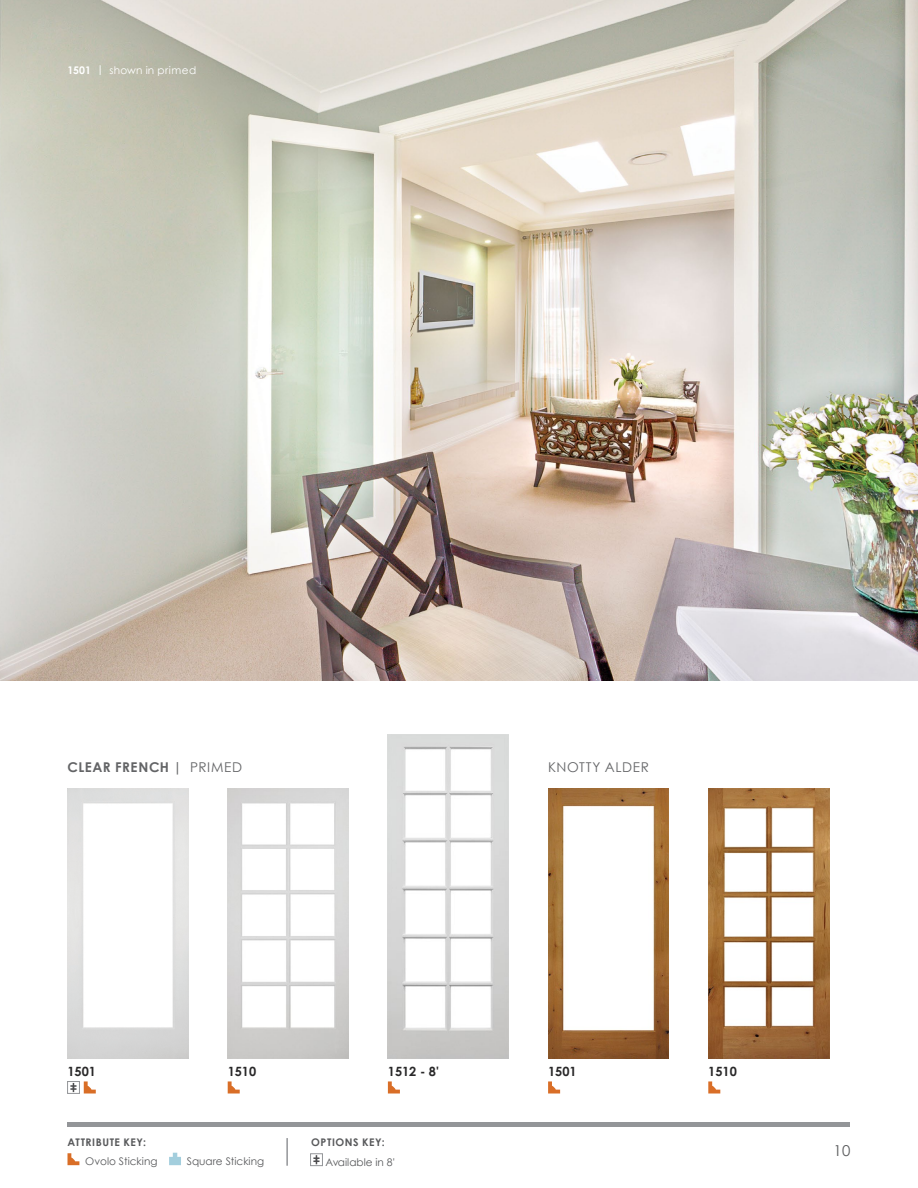
<style>
.page{position:relative;width:918px;height:1188px;background:#fff}
.page>*{position:absolute;margin:0;border:0;box-sizing:border-box;transform-origin:0 0}
.t1{font:15px "Century Gothic";color:#58595b}
.t2{font:700 13.5px "Century Gothic";letter-spacing:.04em;color:#636466}
.t3{font:13.5px "Century Gothic";letter-spacing:.045em;color:#636466}
.t4{font:700 12.75px "Century Gothic";color:#292829}
.t5{font:10.5px "Century Gothic";color:#58595b}
.t6{font:700 10.5px "Century Gothic";letter-spacing:.05em;color:#58595b}
.t7{font:10.5px "Century Gothic";letter-spacing:.03em;color:#fff}
.s1{font-weight:700}
.s2{font-weight:400}
</style>
<div class="page">
<div style="left:68px;top:1122px;width:782px;height:5px;background:#939598"></div>
<img style="left:0;top:0;width:918px;height:680px">
<svg style="left:68px;top:1153px;width:11px;height:12px"></svg>
<svg style="left:169px;top:1153px;width:12px;height:12px"></svg>
<svg style="left:313px;top:1156px;width:7px;height:8px"></svg>
<div style="left:311px;top:1154px;width:12px;height:12px;border:1px solid #939598"></div>
<hr style="left:286px;top:1138px;width:2px;height:28px;background:#939598">
<img style="left:548px;top:788px;width:121px;height:270px">
<svg style="left:548px;top:1081px;width:12px;height:12px"></svg>
<img style="left:708px;top:788px;width:121px;height:270px">
<svg style="left:708px;top:1081px;width:12px;height:12px"></svg>
<svg style="left:228px;top:1081px;width:12px;height:12px"></svg>
<img style="left:228px;top:788px;width:120px;height:270px">
<img style="left:68px;top:788px;width:120px;height:270px">
<svg style="left:70px;top:1083px;width:7px;height:8px"></svg>
<div style="left:68px;top:1081px;width:12px;height:12px;border:1px solid #939598"></div>
<svg style="left:84px;top:1081px;width:12px;height:12px"></svg>
<svg style="left:388px;top:1081px;width:12px;height:12px"></svg>
<img style="left:388px;top:734px;width:121px;height:324px">
<p class="t7" style="left:68px;top:63px;width:130px"><span class="s1">1501 |</span> shown in primed</p>
<p class="t2" style="left:68px;top:756px;width:176px">CLEAR FRENCH | <span class="s2">PRIMED</span></p>
<p class="t3" style="left:548px;top:757px;width:102px">KNOTTY ALDER</p>
<p class="t4" style="left:68px;top:1061px;width:30px">1501</p>
<p class="t4" style="left:228px;top:1061px;width:30px">1510</p>
<p class="t4" style="left:388px;top:1061px;width:53px">1512 - 8'</p>
<p class="t6" style="left:311px;top:1134px;width:75px">OPTIONS KEY:</p>
<p class="t6" style="left:68px;top:1134px;width:80px">ATTRIBUTE KEY:</p>
<p class="t5" style="left:85px;top:1154px;width:74px">Ovolo Sticking</p>
<p class="t5" style="left:187px;top:1154px;width:79px">Square Sticking</p>
<p class="t5" style="left:325px;top:1155px;width:71px">Available in 8'</p>
<p class="t4" style="left:548px;top:1061px;width:30px">1501</p>
<p class="t4" style="left:708px;top:1061px;width:30px">1510</p>
<h1 class="t1" style="left:834px;top:1140px;width:18px">10</h1>
</div>
